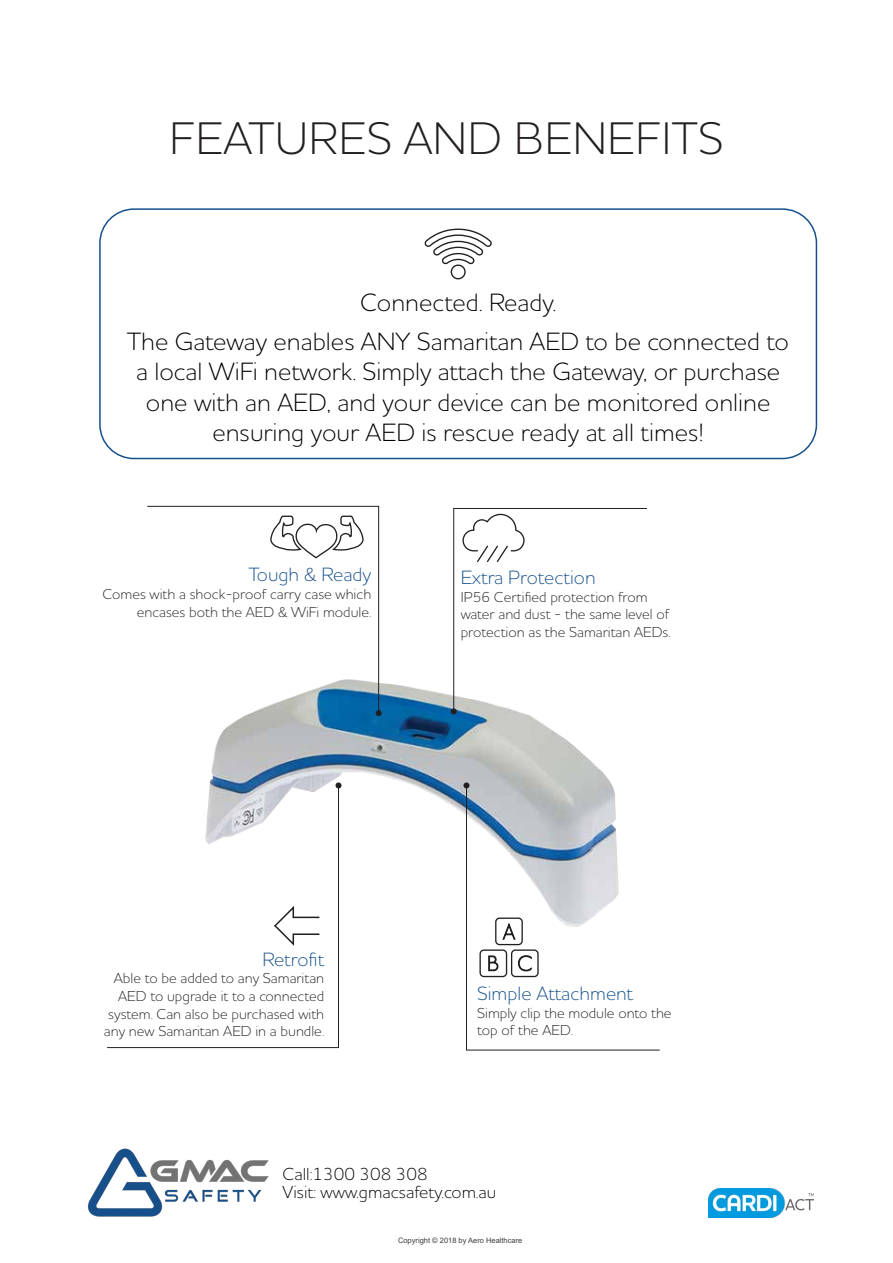
<style>
.page{position:relative;width:893px;height:1263px;background:#fff}
.page>*{position:absolute;margin:0;border:0;box-sizing:border-box;transform-origin:0 0}
.t1{font:300 46.5px "Houschka Pro";letter-spacing:.015em;color:#231f20}
.t2{font:300 25.5px/30.6px "Houschka Pro";color:#000001;text-align:center}
.t3{font:300 19.5px "Houschka Pro";color:#15508b}
.t4{font:300 17.7px "Houschka Pro";color:#000}
.t5{font:300 14.7px/17.5px "Houschka Pro";color:#231f20}
.t6{font:7.5px "Arial";color:#393d3f}
</style>
<div class="page">
<img style="left:87px;top:1148px;width:182px;height:68px">
<div style="left:99px;top:208px;width:718px;height:251px;border:2px solid #15508b;border-radius:34px"></div>
<img style="left:708px;top:1189px;width:106px;height:28px">
<img style="left:209px;top:670px;width:403px;height:145px">
<svg style="left:466px;top:785px;width:194px;height:266px"></svg>
<svg style="left:463px;top:782px;width:6px;height:6px"></svg>
<div style="left:495px;top:917px;width:28px;height:28px;border:1px solid #231f20;border-radius:4px"></div>
<svg style="left:502px;top:923px;width:13px;height:17px"></svg>
<div style="left:479px;top:949px;width:28px;height:28px;border:1px solid #231f20;border-radius:4px"></div>
<svg style="left:488px;top:955px;width:10px;height:16px"></svg>
<div style="left:511px;top:949px;width:28px;height:28px;border:1px solid #231f20;border-radius:4px"></div>
<svg style="left:518px;top:955px;width:14px;height:16px"></svg>
<svg style="left:147px;top:506px;width:232px;height:208px"></svg>
<svg style="left:376px;top:710px;width:6px;height:6px"></svg>
<svg style="left:269px;top:515px;width:95px;height:46px"></svg>
<svg style="left:451px;top:508px;width:196px;height:206px"></svg>
<svg style="left:107px;top:785px;width:232px;height:263px"></svg>
<svg style="left:335px;top:782px;width:6px;height:6px"></svg>
<svg style="left:272px;top:904px;width:49px;height:44px"></svg>
<svg style="left:424px;top:228px;width:68px;height:52px"></svg>
<p class="t1" style="left:170px;top:108px;width:555px">FEATURES AND BENEFITS</p>
<p class="t2" style="left:360px;top:286px;width:198px">Connected. Ready.</p>
<p class="t2" style="left:127px;top:325px;width:663px">The Gateway enables ANY Samaritan AED to be connected to a local WiFi network. Simply attach the Gateway, or purchase one with an AED, and your device can be monitored online ensuring your AED is rescue ready at all times!</p>
<p class="t3" style="left:249px;top:562px;width:124px">Tough &amp; Ready</p>
<p class="t5" style="left:103px;top:585px;width:270px;text-align:right">Comes with a shock-proof carry case which encases both the AED &amp; WiFi module.</p>
<p class="t3" style="left:461px;top:565px;width:136px">Extra Protection</p>
<p class="t5" style="left:461px;top:588px;width:211px">IP56 Certified protection from water and dust - the same level of protection as the Samaritan AEDs.</p>
<p class="t3" style="left:262px;top:947px;width:63px">Retrofit</p>
<p class="t5" style="left:104px;top:969px;width:222px;text-align:right">Able to be added to any Samaritan<br>AED to upgrade it to a connected system. Can also be purchased with any new Samaritan AED in a bundle.</p>
<p class="t3" style="left:477px;top:981px;width:157px">Simple Attachment</p>
<p class="t5" style="left:477px;top:1003px;width:196px">Simply clip the module onto the top of the AED.</p>
<p class="t4" style="left:283px;top:1163px;width:147px">Call:1300 308 308</p>
<p class="t4" style="left:283px;top:1181px;width:215px">Visit: www.gmacsafety.com.au</p>
<p class="t6" style="left:398px;top:1235px;width:126px">Copyright © 2018 by Aero Healthcare</p>
</div>
